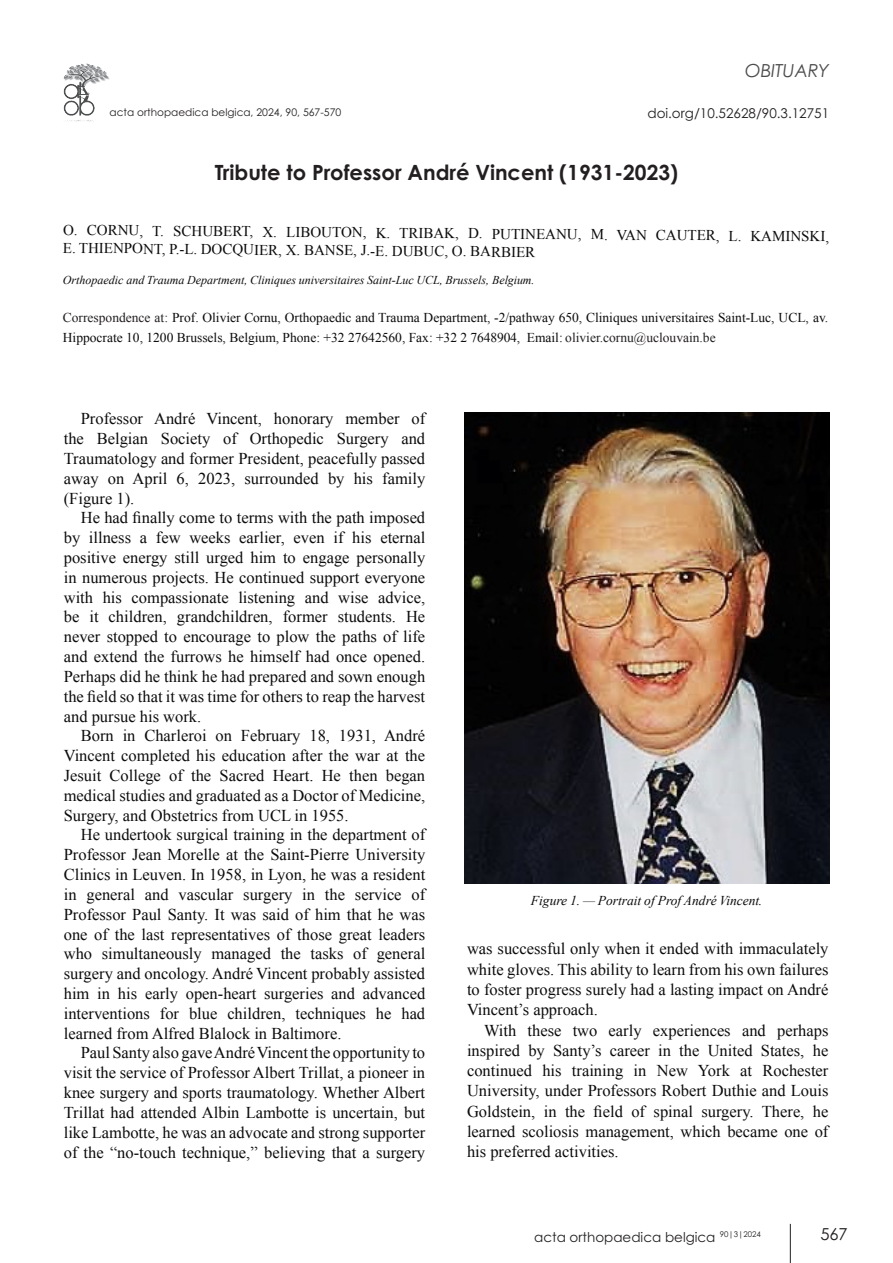
<style>
.page{position:relative;width:893px;height:1263px;background:#fff}
.page>*{position:absolute;margin:0;border:0;box-sizing:border-box;transform-origin:0 0}
.t1{font:700 21px "Century Gothic Pro";color:#231f20}
.t2{font:italic 18px "Century Gothic Pro";color:#4b4c4d}
.t3{font:16.5px/19.8px "Times New Roman";color:#0c0c0c;text-align:justify}
.t4{font:16.5px "Century Gothic Pro";color:#231f20}
.t5{font:15px/19.4px "Times New Roman";color:#0c0c0c}
.t6{font:13.5px/19.5px "Times New Roman";color:#0c0c0c}
.t7{font:13.5px "Century Gothic Pro";color:#231f20}
.t8{font:italic 13.5px "Times New Roman";color:#0c0c0c}
.t9{font:italic 12px "Times New Roman";color:#0c0c0c}
.t10{font:10.5px "Century Gothic Pro";color:#231f20}
.s1{color:#231f20}
</style>
<div class="page">
<img style="left:64px;top:64px;width:46px;height:58px">
<hr style="left:790px;top:1224px;width:1px;height:39px;background:#231f20">
<img style="left:464px;top:413px;width:365px;height:470px">
<p class="t10" style="left:110px;top:106px;width:233px">acta orthopaedica belgica, 2024, 90, 567-570</p>
<p class="t2" style="left:745px;top:60px;width:86px">OBITUARY</p>
<p class="t7" style="left:647px;top:105px;width:183px">doi.org/10.52628/90.3.12751</p>
<p class="t1" style="left:215px;top:159px;width:465px">Tribute to Professor André Vincent (1931-2023)</p>
<p class="t5" style="left:63px;top:217px;width:767px;rotate:1deg">O. CORNU, T. SCHUBERT, X. LIBOUTON, K. TRIBAK, D. PUTINEANU, M. VAN CAUTER, L. KAMINSKI,<br>E. THIENPONT, P.-L. DOCQUIER, X. BANSE, J.-E. DUBUC, O. BARBIER</p>
<p class="t9" style="left:63px;top:272px;width:473px">Orthopaedic and Trauma Department, Cliniques universitaires Saint-Luc UCL, Brussels, Belgium.</p>
<p class="t6" style="left:63px;top:308px;width:767px"><span class="s1">Correspondence at:</span> Prof. Olivier Cornu, Orthopaedic and Trauma Department, -2/pathway 650, Cliniques universitaires Saint-Luc, UCL, av.<br>Hippocrate 10, 1200 Brussels, Belgium, Phone: +32 27642560, Fax: +32 2 7648904, Email: <span class="s1">olivier.cornu@uclouvain.be</span></p>
<p class="t3" style="left:64px;top:409px;width:363px;text-indent:17px">Professor André Vincent, honorary member of the Belgian Society of Orthopedic Surgery and Traumatology and former President, peacefully passed away on April 6, 2023, surrounded by his family (Figure 1).</p>
<p class="t3" style="left:64px;top:508px;width:363px;text-indent:17px">He had finally come to terms with the path imposed by illness a few weeks earlier, even if his eternal positive energy still urged him to engage personally in numerous projects. He continued support everyone with his compassionate listening and wise advice, be it children, grandchildren, former students. He never stopped to encourage to plow the paths of life and extend the furrows he himself had once opened.<br>Perhaps did he think he had prepared and sown enough the field so that it was time for others to reap the harvest and pursue his work.</p>
<p class="t3" style="left:64px;top:726px;width:363px;text-indent:17px">Born in Charleroi on February 18, 1931, André Vincent completed his education after the war at the Jesuit College of the Sacred Heart. He then began medical studies and graduated as a Doctor of Medicine, Surgery, and Obstetrics from UCL in 1955.</p>
<p class="t3" style="left:64px;top:825px;width:363px;text-indent:17px">He undertook surgical training in the department of Professor Jean Morelle at the Saint-Pierre University Clinics in Leuven. In 1958, in Lyon, he was a resident in general and vascular surgery in the service of Professor Paul Santy. It was said of him that he was one of the last representatives of those great leaders who simultaneously managed the tasks of general surgery and oncology. André Vincent probably assisted him in his early open-heart surgeries and advanced interventions for blue children, techniques he had learned from Alfred Blalock in Baltimore.</p>
<p class="t3" style="left:64px;top:1043px;width:363px;text-indent:17px">Paul Santy also gave André Vincent the opportunity to visit the service of Professor Albert Trillat, a pioneer in knee surgery and sports traumatology. Whether Albert Trillat had attended Albin Lambotte is uncertain, but like Lambotte, he was an advocate and strong supporter of the “no-touch technique,” believing that a surgery</p>
<p class="t8" style="left:531px;top:891px;width:233px">Figure 1. — Portrait of Prof André Vincent.</p>
<p class="t3" style="left:467px;top:938px;width:363px;line-height:20.2px">was successful only when it ended with immaculately white gloves. This ability to learn from his own failures to foster progress surely had a lasting impact on André Vincent’s approach.</p>
<p class="t3" style="left:467px;top:1019px;width:363px;line-height:20.2px;text-indent:17px">With these two early experiences and perhaps inspired by Santy’s career in the United States, he continued his training in New York at Rochester University, under Professors Robert Duthie and Louis Goldstein, in the field of spinal surgery. There, he learned scoliosis management, which became one of his preferred activities.</p>
<p class="t7" style="left:534px;top:1229px;width:228px">acta orthopaedica belgica <sup>90|3|2024</sup></p>
<p class="t4" style="left:820px;top:1224px;width:29px">567</p>
</div>
